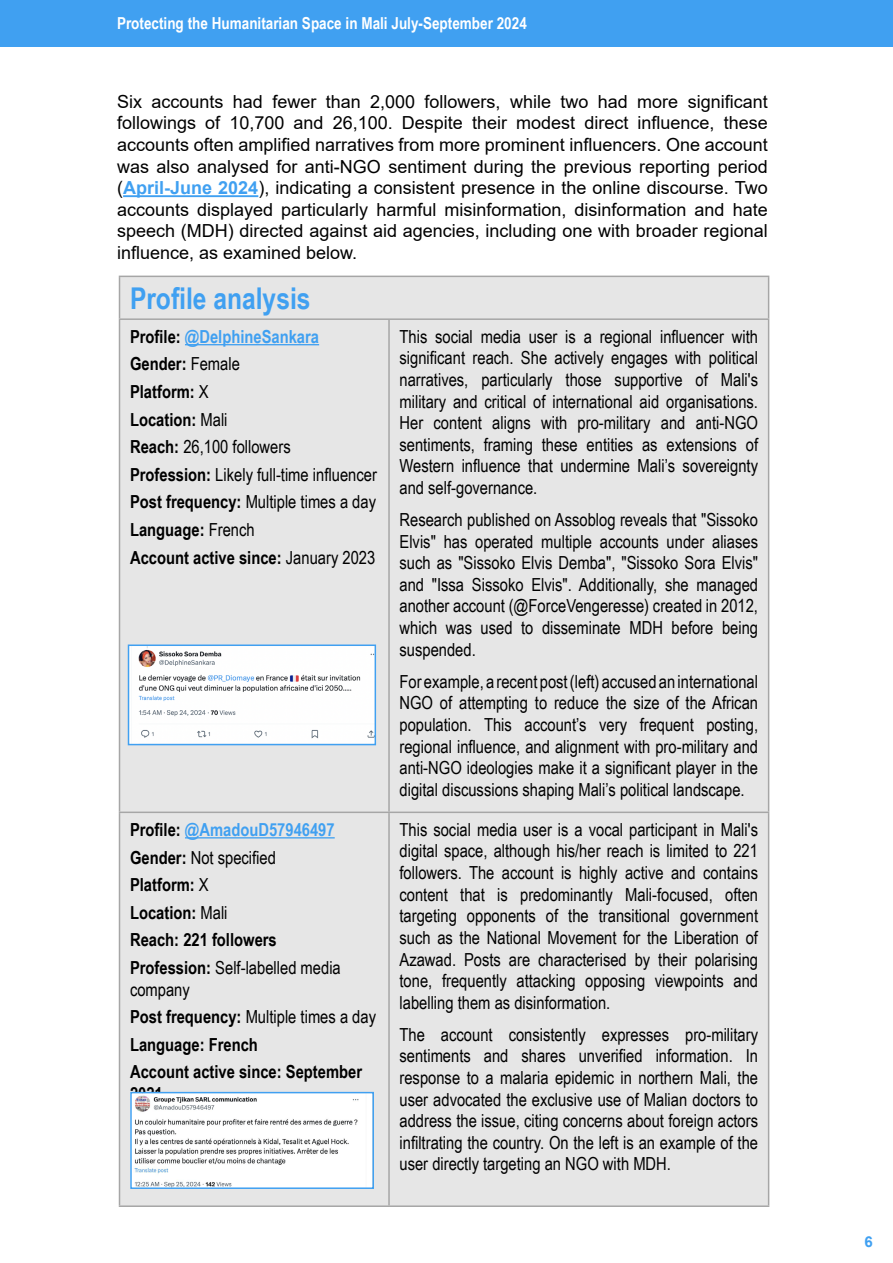
<style>
.page{position:relative;width:893px;height:1263px;background:#fff}
.page>*{position:absolute;margin:0;border:0;box-sizing:border-box;transform-origin:0 0}
.t1{font:700 30px "Arial Narrow";color:#40a0f1}
.t2{font:18px/21.6px "Arial Narrow";color:#000;text-align:justify}
.t3{font:18px/21.6px "Arial";color:#000;text-align:justify}
.t4{font:700 18px/27.6px "Arial Narrow";color:#000}
.t5{font:700 16.5px "Arial Narrow";color:#fff}
.t6{font:700 15px "Arial";color:#40a0f1}
.s1{font-weight:700;color:#40a0f1}
.s2{color:#40a0f1}
.s3{font-weight:400}
</style>
<div class="page">
<div style="left:0;top:0;width:893px;height:46px;background:#40a0f1"></div>
<hr style="left:123px;top:195px;width:135px;height:2px;background:#40a0f1">
<div style="left:120px;top:277px;width:648px;height:928px;background:#e6e6e6"></div>
<hr style="left:119px;top:276px;width:270px;height:1px;background:#a6a6a6">
<hr style="left:119px;top:277px;width:1px;height:41px;background:#a6a6a6">
<hr style="left:389px;top:276px;width:380px;height:1px;background:#a6a6a6">
<hr style="left:768px;top:277px;width:1px;height:41px;background:#a6a6a6">
<hr style="left:119px;top:318px;width:270px;height:2px;background:#a6a6a6">
<hr style="left:119px;top:320px;width:1px;height:491px;background:#a6a6a6">
<hr style="left:389px;top:318px;width:380px;height:2px;background:#a6a6a6">
<hr style="left:388px;top:320px;width:2px;height:491px;background:#a6a6a6">
<hr style="left:768px;top:320px;width:1px;height:491px;background:#a6a6a6">
<hr style="left:119px;top:811px;width:270px;height:2px;background:#a6a6a6">
<hr style="left:119px;top:813px;width:1px;height:392px;background:#a6a6a6">
<hr style="left:389px;top:811px;width:380px;height:2px;background:#a6a6a6">
<hr style="left:388px;top:813px;width:2px;height:392px;background:#a6a6a6">
<hr style="left:768px;top:813px;width:1px;height:392px;background:#a6a6a6">
<hr style="left:119px;top:1205px;width:270px;height:2px;background:#a6a6a6">
<hr style="left:389px;top:1205px;width:380px;height:2px;background:#a6a6a6">
<hr style="left:185px;top:344px;width:134px;height:1px;background:#40a0f1">
<hr style="left:185px;top:837px;width:150px;height:1px;background:#40a0f1">
<img style="left:131px;top:647px;width:242px;height:95px">
<div style="left:128px;top:644px;width:248px;height:101px;border:2px solid #40a0f1"></div>
<img style="left:133px;top:1095px;width:238px;height:91px">
<div style="left:130px;top:1092px;width:244px;height:97px;border:2px solid #40a0f1"></div>
<p class="t5" style="left:117px;top:11px;width:411px">Protecting the Humanitarian Space in Mali July-September 2024</p>
<p class="t3" style="left:117px;top:91px;width:652px">Six accounts had fewer than 2,000 followers, while two had more significant followings of 10,700 and 26,100. Despite their modest direct influence, these accounts often amplified narratives from more prominent influencers. One account was also analysed for anti-NGO sentiment during the previous reporting period (<span class="s1">April-June 2024</span>), indicating a consistent presence in the online discourse. Two accounts displayed particularly harmful misinformation, disinformation and hate speech (MDH) directed against aid agencies, including one with broader regional influence, as examined below.</p>
<h1 class="t1" style="left:130px;top:275px;width:182px">Profile analysis</h1>
<p class="t4" style="left:130px;top:322px;width:248px">Profile: <span class="s2">@DelphineSankara<br></span>Gender: <span class="s3">Female<br></span>Platform: <span class="s3">X<br></span>Location: <span class="s3">Mali<br></span>Reach: <span class="s3">26,100 followers<br></span>Profession: <span class="s3">Likely full-time influencer<br></span>Post frequency: <span class="s3">Multiple times a day<br></span>Language: <span class="s3">French<br></span>Account active since: <span class="s3">January 2023</span></p>
<p class="t2" style="left:399px;top:325px;width:360px">This social media user is a regional influencer with significant reach. She actively engages with political narratives, particularly those supportive of Mali's military and critical of international aid organisations.<br>Her content aligns with pro-military and anti-NGO sentiments, framing these entities as extensions of Western influence that undermine Mali’s sovereignty and self-governance.</p>
<p class="t2" style="left:399px;top:508px;width:360px">Research published on Assoblog reveals that "Sissoko Elvis" has operated multiple accounts under aliases such as "Sissoko Elvis Demba", "Sissoko Sora Elvis" and "Issa Sissoko Elvis". Additionally, she managed another account (@ForceVengeresse) created in 2012, which was used to disseminate MDH before being suspended.</p>
<p class="t2" style="left:399px;top:670px;width:360px">For example, a recent post (left) accused an international NGO of attempting to reduce the size of the African population. This account’s very frequent posting, regional influence, and alignment with pro-military and anti-NGO ideologies make it a significant player in the digital discussions shaping Mali’s political landscape.</p>
<p class="t4" style="left:130px;top:815px;width:212px">Profile: <span class="s2">@AmadouD57946497<br></span>Gender: <span class="s3">Not specified<br></span>Platform: <span class="s3">X<br></span>Location: <span class="s3">Mali<br></span>Reach: 221 followers<br>Profession: <span class="s3">Self-labelled media</span></p>
<p class="t4" style="left:130px;top:974px;width:248px"><span class="s3">company<br></span>Post frequency: <span class="s3">Multiple times a day<br></span>Language: French<br>Account active since: September</p>
<p class="t4" style="left:130px;top:1079px;width:34px">2021</p>
<p class="t2" style="left:399px;top:818px;width:360px">This social media user is a vocal participant in Mali's digital space, although his/her reach is limited to 221 followers. The account is highly active and contains content that is predominantly Mali-focused, often targeting opponents of the transitional government such as the National Movement for the Liberation of Azawad. Posts are characterised by their polarising tone, frequently attacking opposing viewpoints and labelling them as disinformation.</p>
<p class="t2" style="left:399px;top:1023px;width:360px">The account consistently expresses pro-military sentiments and shares unverified information. In response to a malaria epidemic in northern Mali, the user advocated the exclusive use of Malian doctors to address the issue, citing concerns about foreign actors infiltrating the country. On the left is an example of the user directly targeting an NGO with MDH.</p>
<p class="t6" style="left:864px;top:1231px;width:10px">6</p>
</div>
